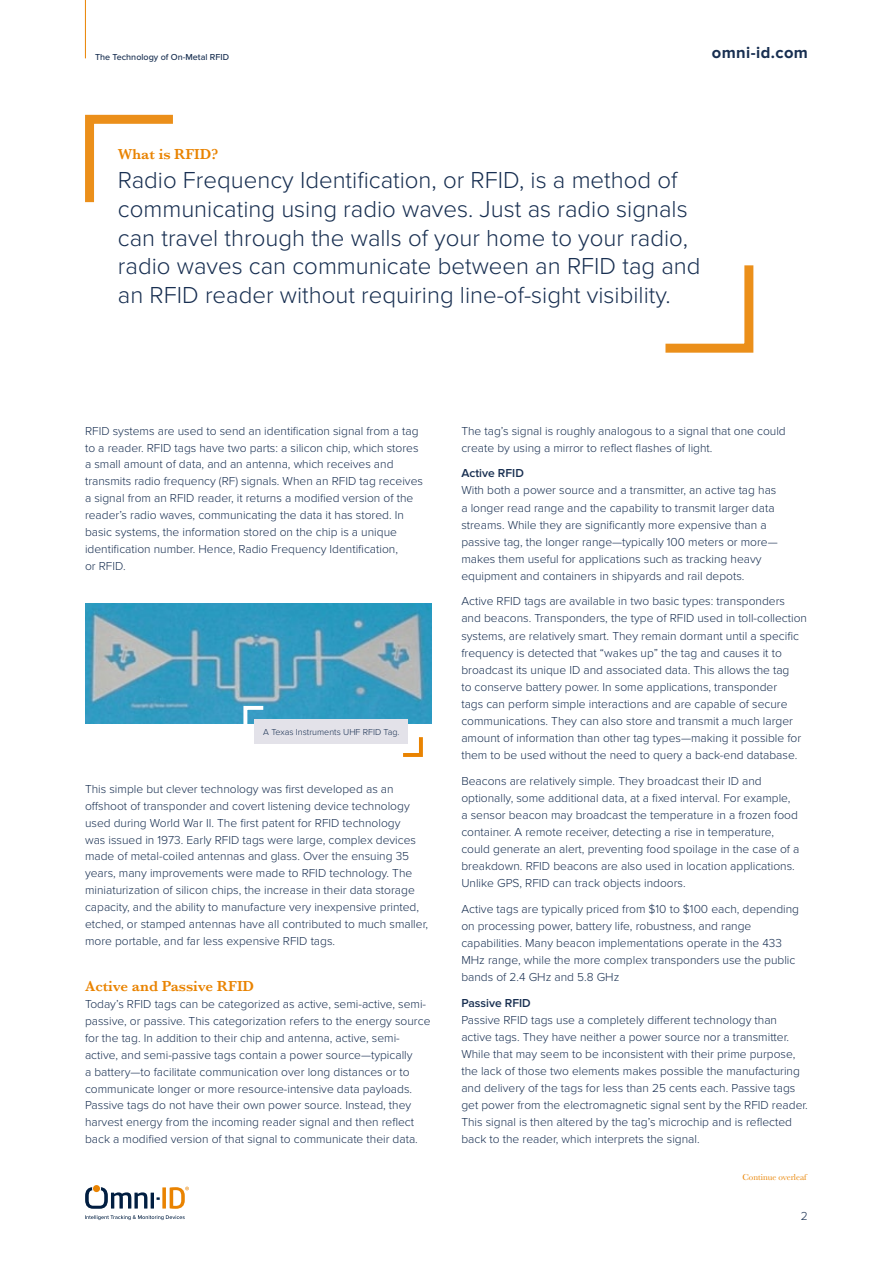
<style>
.page{position:relative;width:893px;height:1263px;background:#fff}
.page>*{position:absolute;margin:0;border:0;box-sizing:border-box;transform-origin:0 0}
.t1{font:300 24px/28.8px "Proxima Nova";color:#182f51}
.t2{font:700 16.5px "Proxima Nova";letter-spacing:.025em;color:#182f51}
.t3{font:600 15px "Baskerville";color:#e98301}
.t4{font:300 12px/17.1px "Proxima Nova";color:#182f51}
.t5{font:600 12px "Proxima Nova";color:#182f51}
.t6{font:300 9px "Proxima Nova";color:#182f51}
.t7{font:500 9px "Proxima Nova";color:#182f51}
.t8{font:9px "Baskerville";color:#e98301}
</style>
<div class="page">
<img style="left:85px;top:603px;width:347px;height:120px">
<svg style="left:85px;top:114px;width:88px;height:89px"></svg>
<svg style="left:665px;top:265px;width:89px;height:88px"></svg>
<div style="left:255px;top:719px;width:153px;height:24px;background:#e3e2e9"></div>
<svg style="left:399px;top:737px;width:24px;height:20px"></svg>
<svg style="left:241px;top:704px;width:26px;height:26px"></svg>
<hr style="left:85px;top:0;width:1px;height:58px;background:#e98301">
<svg style="left:85px;top:1187px;width:62px;height:22px"></svg>
<hr style="left:151px;top:1192px;width:3px;height:16px;background:#011e41">
<svg style="left:162px;top:1187px;width:4px;height:21px"></svg>
<div style="left:93px;top:1185px;width:7px;height:7px;background:#e98301;border-radius:50%"></div>
<svg style="left:170px;top:1187px;width:19px;height:22px"></svg>
<svg style="left:85px;top:1215px;width:100px;height:5px"></svg>
<p class="t7" style="left:95px;top:51px;width:135px">The Technology of On-Metal RFID</p>
<h2 class="t2" style="left:712px;top:43px;width:98px">omni-id.com</h2>
<p class="t3" style="left:118px;top:144px;width:102px">What is RFID?</p>
<p class="t1" style="left:118px;top:166px;width:584px">Radio Frequency Identification, or RFID, is a method of communicating using radio waves. Just as radio signals can travel through the walls of your home to your radio, radio waves can communicate between an RFID tag and an RFID reader without requiring line-of-sight visibility.</p>
<p class="t4" style="left:85px;top:423px;width:339px">RFID systems are used to send an identification signal from a tag to a reader. RFID tags have two parts: a silicon chip, which stores a small amount of data, and an antenna, which receives and transmits radio frequency (RF) signals. When an RFID tag receives a signal from an RFID reader, it returns a modified version of the reader’s radio waves, communicating the data it has stored. In basic systems, the information stored on the chip is a unique identification number. Hence, Radio Frequency Identification,<br>or RFID.</p>
<p class="t6" style="left:263px;top:726px;width:138px">A Texas Instruments UHF RFID Tag.</p>
<p class="t4" style="left:85px;top:781px;width:345px">This simple but clever technology was first developed as an offshoot of transponder and covert listening device technology used during World War II. The first patent for RFID technology<br>was issued in 1973. Early RFID tags were large, complex devices made of metal-coiled antennas and glass. Over the ensuing 35 years, many improvements were made to RFID technology. The miniaturization of silicon chips, the increase in their data storage capacity, and the ability to manufacture very inexpensive printed, etched, or stamped antennas have all contributed to much smaller, more portable, and far less expensive RFID tags.</p>
<p class="t3" style="left:85px;top:976px;width:171px">Active and Passive RFID</p>
<p class="t4" style="left:85px;top:996px;width:347px">Today’s RFID tags can be categorized as active, semi-active, semi&shy;passive, or passive. This categorization refers to the energy source for the tag. In addition to their chip and antenna, active, semi&shy;active, and semi-passive tags contain a power source—typically<br>a battery—to facilitate communication over long distances or to communicate longer or more resource-intensive data payloads.<br>Passive tags do not have their own power source. Instead, they harvest energy from the incoming reader signal and then reflect back a modified version of that signal to communicate their data.</p>
<p class="t4" style="left:461px;top:422px;width:326px">The tag’s signal is roughly analogous to a signal that one could create by using a mirror to reflect flashes of light.</p>
<p class="t5" style="left:461px;top:466px;width:64px">Active RFID</p>
<p class="t4" style="left:461px;top:482px;width:318px">With both a power source and a transmitter, an active tag has a longer read range and the capability to transmit larger data streams. While they are significantly more expensive than a passive tag, the longer range—typically 100 meters or more— makes them useful for applications such as tracking heavy equipment and containers in shipyards and rail depots.</p>
<p class="t4" style="left:461px;top:593px;width:347px">Active RFID tags are available in two basic types: transponders and beacons. Transponders, the type of RFID used in toll-collection systems, are relatively smart. They remain dormant until a specific frequency is detected that “wakes up” the tag and causes it to broadcast its unique ID and associated data. This allows the tag<br>to conserve battery power. In some applications, transponder<br>tags can perform simple interactions and are capable of secure communications. They can also store and transmit a much larger amount of information than other tag types—making it possible for them to be used without the need to query a back-end database.</p>
<p class="t4" style="left:461px;top:772px;width:340px">Beacons are relatively simple. They broadcast their ID and optionally, some additional data, at a fixed interval. For example, a sensor beacon may broadcast the temperature in a frozen food container. A remote receiver, detecting a rise in temperature, could generate an alert, preventing food spoilage in the case of a breakdown. RFID beacons are also used in location applications.<br>Unlike GPS, RFID can track objects indoors.</p>
<p class="t4" style="left:461px;top:900px;width:339px">Active tags are typically priced from $10 to $100 each, depending on processing power, battery life, robustness, and range capabilities. Many beacon implementations operate in the 433<br>MHz range, while the more complex transponders use the public bands of 2.4 GHz and 5.8 GHz</p>
<p class="t5" style="left:461px;top:996px;width:71px">Passive RFID</p>
<p class="t4" style="left:461px;top:1011px;width:348px">Passive RFID tags use a completely different technology than active tags. They have neither a power source nor a transmitter.<br>While that may seem to be inconsistent with their prime purpose, the lack of those two elements makes possible the manufacturing and delivery of the tags for less than 25 cents each. Passive tags get power from the electromagnetic signal sent by the RFID reader.<br>This signal is then altered by the tag’s microchip and is reflected back to the reader, which interprets the signal.</p>
<p class="t8" style="left:742px;top:1172px;width:66px">Continue overleaf</p>
<p class="t4" style="left:801px;top:1208px;width:8px">2</p>
</div>
